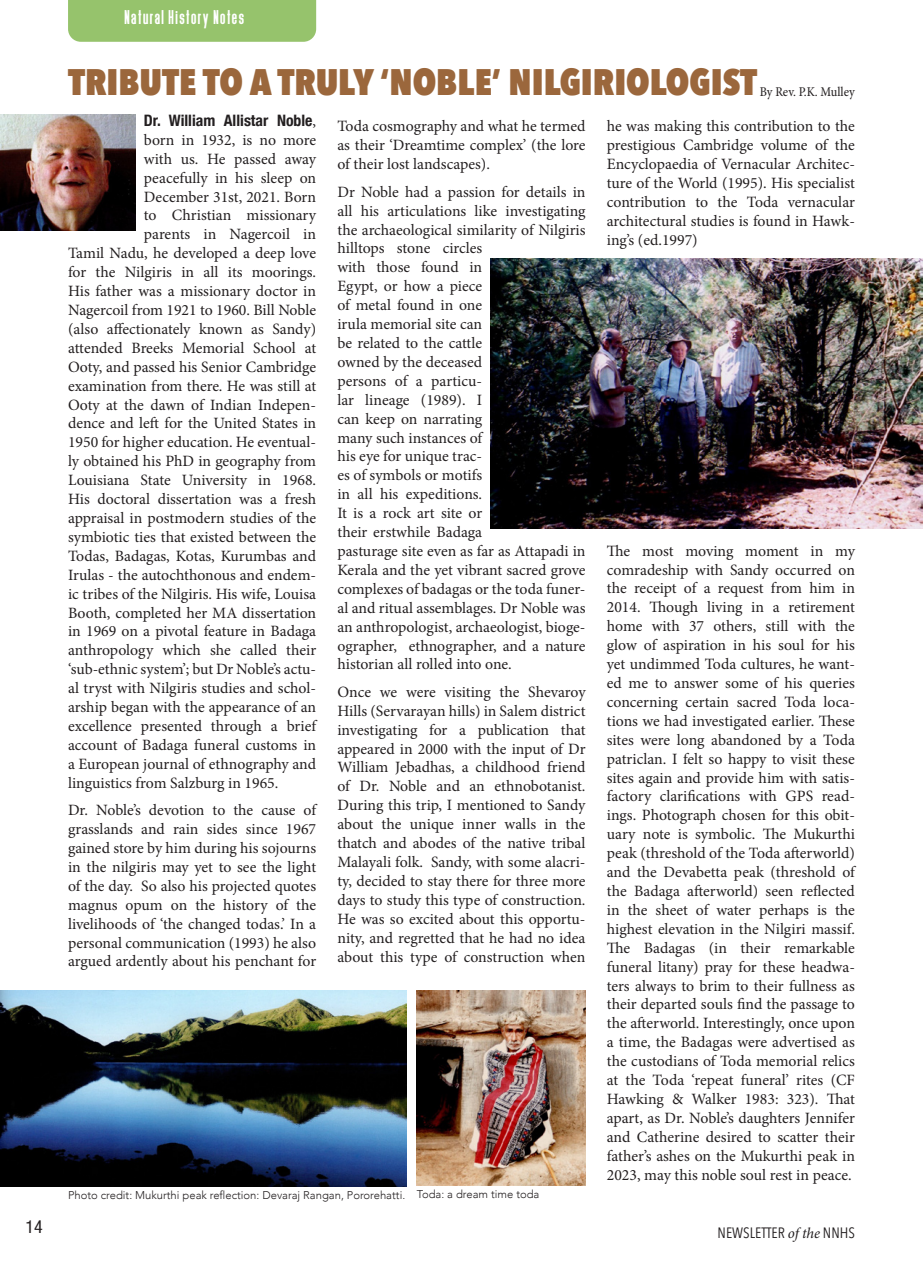
<style>
.page{position:relative;width:923px;height:1272px;background:#fff}
.page>*{position:absolute;margin:0;border:0;box-sizing:border-box;transform-origin:0 0}
.Heading_1{font:800 36.9px "Avenir Next Condensed";color:#9b673c}
.t1{font:21.15px "Deutschlander";letter-spacing:.08em;color:#fff}
.t2{font:condensed 18px "Helvetica Neue LT Com";color:#231f20}
.Body_Text{font:15.75px/18.9px "Minion Pro";color:#231f20;text-align:justify}
.Body_Text-2{font:700 condensed 15.75px "Helvetica Neue LT Com";color:#231f20}
.t3{font:15px "Avenir Next Condensed";color:#231f20}
.Body_Text-3{font:condensed 13.5px "Minion Pro";color:#231f20}
.t4{font:300 11.25px "Avenir";color:#231f20}
.s1{font-family:"Minion Pro";font-weight:400;font-stretch:normal}
.s2{font-family:"Minion Pro";font-style:italic}
</style>
<div class="page">
<div style="left:68px;top:0;width:248px;height:42px;background:#96c36c"></div>
<img style="left:417px;top:990px;width:168px;height:195px">
<img style="left:1px;top:114px;width:134px;height:117px">
<img style="left:491px;top:258px;width:432px;height:270px">
<img style="left:0;top:990px;width:406px;height:196px">
<p class="t2" style="left:26px;top:1215px;width:19px">14</p>
<p class="t1" style="left:125px;top:7px;width:121px">Natural History Notes</p>
<p class="Heading_1" style="left:68px;top:59px;width:690px">TRIBUTE TO A TRULY ‘NOBLE’ NILGIRIOLOGIST</p>
<p class="Body_Text-3" style="left:760px;top:83px;width:97px">By Rev. P.K. Mulley</p>
<p class="Body_Text-2" style="left:144px;top:111px;width:174px">Dr. William Allistar Noble<span class="s1">,</span></p>
<p class="Body_Text" style="left:144px;top:130px;width:174px">born in 1932, is no more</p>
<p class="Body_Text" style="left:144px;top:149px;width:174px">with us. He passed away</p>
<p class="Body_Text" style="left:144px;top:168px;width:174px">peacefully in his sleep on</p>
<p class="Body_Text" style="left:144px;top:187px;width:174px">December 31st, 2021. Born</p>
<p class="Body_Text" style="left:144px;top:206px;width:174px">to Christian missionary</p>
<p class="Body_Text" style="left:144px;top:225px;width:174px">parents in Nagercoil in</p>
<p class="Body_Text" style="left:68px;top:244px;width:250px">Tamil Nadu, he developed a deep love</p>
<p class="Body_Text" style="left:68px;top:263px;width:250px">for the Nilgiris in all its moorings.</p>
<p class="Body_Text" style="left:68px;top:282px;width:250px">His father was a missionary doctor in</p>
<p class="Body_Text" style="left:68px;top:300px;width:250px">Nagercoil from 1921 to 1960. Bill Noble</p>
<p class="Body_Text" style="left:68px;top:319px;width:250px">(also affectionately known as Sandy)</p>
<p class="Body_Text" style="left:68px;top:338px;width:250px">attended Breeks Memorial School at</p>
<p class="Body_Text" style="left:68px;top:357px;width:250px">Ooty, and passed his Senior Cambridge</p>
<p class="Body_Text" style="left:68px;top:376px;width:250px">examination from there. He was still at</p>
<p class="Body_Text" style="left:68px;top:395px;width:250px">Ooty at the dawn of Indian Indepen-</p>
<p class="Body_Text" style="left:68px;top:414px;width:250px">dence and left for the United States in</p>
<p class="Body_Text" style="left:68px;top:433px;width:250px">1950 for higher education. He eventual-</p>
<p class="Body_Text" style="left:68px;top:452px;width:250px">ly obtained his PhD in geography from</p>
<p class="Body_Text" style="left:68px;top:471px;width:250px">Louisiana State University in 1968.</p>
<p class="Body_Text" style="left:68px;top:489px;width:250px">His doctoral dissertation was a fresh</p>
<p class="Body_Text" style="left:68px;top:508px;width:250px">appraisal in postmodern studies of the</p>
<p class="Body_Text" style="left:68px;top:527px;width:250px">symbiotic ties that existed between the</p>
<p class="Body_Text" style="left:68px;top:546px;width:250px">Todas, Badagas, Kotas, Kurumbas and</p>
<p class="Body_Text" style="left:68px;top:565px;width:250px">Irulas - the autochthonous and endem-</p>
<p class="Body_Text" style="left:68px;top:584px;width:250px">ic tribes of the Nilgiris. His wife, Louisa</p>
<p class="Body_Text" style="left:68px;top:603px;width:250px">Booth, completed her MA dissertation</p>
<p class="Body_Text" style="left:68px;top:622px;width:250px">in 1969 on a pivotal feature in Badaga</p>
<p class="Body_Text" style="left:68px;top:641px;width:250px">anthropology which she called their</p>
<p class="Body_Text" style="left:68px;top:660px;width:250px">‘sub-ethnic system’; but Dr Noble’s actu-</p>
<p class="Body_Text" style="left:68px;top:678px;width:250px">al tryst with Nilgiris studies and schol-</p>
<p class="Body_Text" style="left:68px;top:697px;width:249px">arship began with the appearance of an</p>
<p class="Body_Text" style="left:68px;top:716px;width:250px">excellence presented through a brief</p>
<p class="Body_Text" style="left:68px;top:735px;width:250px">account of Badaga funeral customs in</p>
<p class="Body_Text" style="left:68px;top:754px;width:250px">a European journal of ethnography and</p>
<p class="Body_Text" style="left:68px;top:773px;width:212px">linguistics from Salzburg in 1965.</p>
<p class="Body_Text" style="left:68px;top:800px;width:250px">Dr. Noble’s devotion to the cause of grasslands and rain sides since 1967 gained store by him during his sojourns in the nilgiris may yet to see the light of the day. So also his projected quotes magnus opum on the history of the livelihoods of ‘the changed todas.’ In a personal communication (1993) he also argued ardently about his penchant for</p>
<p class="Body_Text" style="left:337px;top:117px;width:250px">Toda cosmography and what he termed as their ‘Dreamtime complex’ (the lore of their lost landscapes).</p>
<p class="Body_Text" style="left:337px;top:182px;width:250px;text-align:left">Dr Noble had a passion for details in all his articulations like investigating the archaeological similarity of Nilgiris hilltops stone circles<br>with those found in<br>Egypt, or how a piece<br>of metal found in one<br>irula memorial site can<br>be related to the cattle<br>owned by the deceased<br>persons of a particu-<br>lar lineage (1989). I<br>can keep on narrating<br>many such instances of<br>his eye for unique trac-<br>es of symbols or motifs<br>in all his expeditions.<br>It is a rock art site or<br>their erstwhile Badaga<br>pasturage site even as far as Attapadi in<br>Kerala and the yet vibrant sacred grove complexes of badagas or the toda funer&shy;al and ritual assemblages. Dr Noble was an anthropologist, archaeologist, bioge&shy;ographer, ethnographer, and a nature historian all rolled into one.</p>
<p class="Body_Text" style="left:337px;top:682px;width:250px">Once we were visiting the Shevaroy Hills (Servarayan hills) in Salem district investigating for a publication that appeared in 2000 with the input of Dr William Jebadhas, a childhood friend of Dr. Noble and an ethnobotanist.<br>During this trip, I mentioned to Sandy about the unique inner walls in the thatch and abodes of the native tribal Malayali folk. Sandy, with some alacri&shy;ty, decided to stay there for three more days to study this type of construction.<br>He was so excited about this opportu&shy;nity, and regretted that he had no idea about this type of construction when</p>
<p class="t4" style="left:68px;top:1188px;width:339px">Photo credit: Mukurthi peak reflection: Devaraj Rangan, Pororehatti.</p>
<p class="t4" style="left:417px;top:1187px;width:124px">Toda: a dream time toda</p>
<p class="Body_Text" style="left:607px;top:117px;width:250px">he was making this contribution to the prestigious Cambridge volume of the Encyclopaedia of Vernacular Architec&shy;ture of the World (1995). His specialist contribution to the Toda vernacular architectural studies is found in Hawk&shy;ing’s (ed.1997)</p>
<p class="Body_Text" style="left:607px;top:541px;width:250px">The most moving moment in my comradeship with Sandy occurred on the receipt of a request from him in 2014. Though living in a retirement home with 37 others, still with the glow of aspiration in his soul for his yet undimmed Toda cultures, he want&shy;ed me to answer some of his queries concerning certain sacred Toda loca&shy;tions we had investigated earlier. These sites were long abandoned by a Toda patriclan. I felt so happy to visit these sites again and provide him with satis&shy;factory clarifications with GPS read&shy;ings. Photograph chosen for this obit&shy;uary note is symbolic. The Mukurthi peak (threshold of the Toda afterworld) and the Devabetta peak (threshold of the Badaga afterworld) seen reflected in the sheet of water perhaps is the highest elevation in the Nilgiri massif.<br>The Badagas (in their remarkable funeral litany) pray for these headwa&shy;ters always to brim to their fullness as their departed souls find the passage to the afterworld. Interestingly, once upon a time, the Badagas were advertised as the custodians of Toda memorial relics at the Toda ‘repeat funeral’ rites (CF Hawking &amp; Walker 1983: 323). That apart, as Dr. Noble’s daughters Jennifer and Catherine desired to scatter their father’s ashes on the Mukurthi peak in 2023, may this noble soul rest in peace.</p>
<p class="t3" style="left:717px;top:1219px;width:139px">NEWSLETTER <span class="s2">of the</span> NNHS</p>
</div>
